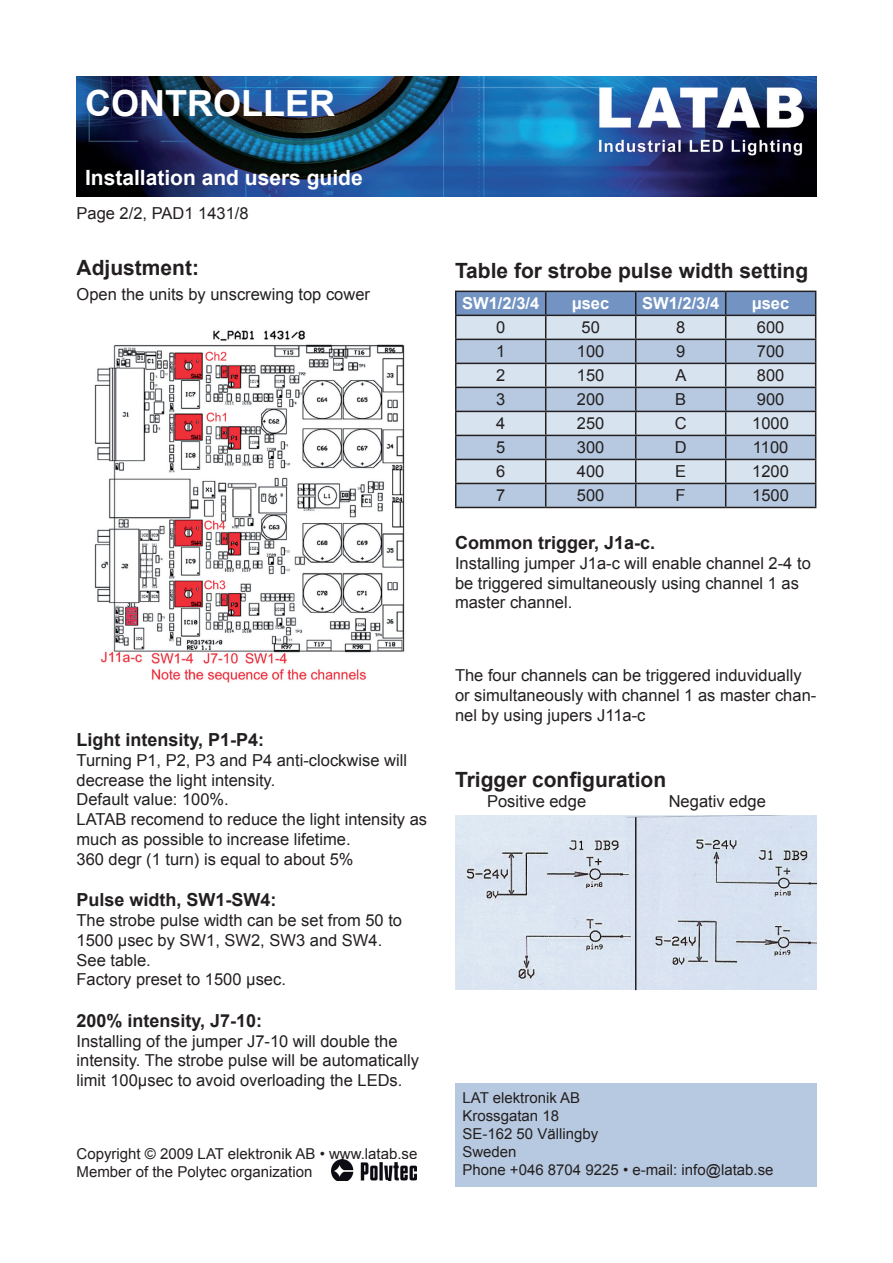
<style>
.page{position:relative;width:893px;height:1263px;background:#fff}
.page>*{position:absolute;margin:0;border:0;box-sizing:border-box;transform-origin:0 0}
.t1{font:700 36px "Arial";color:#fff}
.t2{font:700 21px "Arial";color:#231f20}
.t3{font:700 21px "Arial";color:#fff}
.t4{font:700 18px "Arial";color:#231f20}
.t5{font:16.5px/19.8px "Arial";color:#231f20}
.t6{font:700 16.5px "Arial";color:#fff}
.t7{font:15px/18px "Arial";color:#231f20}
</style>
<div class="page">
<img style="left:331px;top:1159px;width:85px;height:21px">
<div style="left:455px;top:1083px;width:361px;height:103px;background:#b7c9e0"></div>
<svg style="left:455px;top:291px;width:361px;height:216px;background:#acbbcd"></svg>
<hr style="left:455px;top:507px;width:91px;height:1px;background:#231f20">
<hr style="left:546px;top:507px;width:90px;height:1px;background:#231f20">
<hr style="left:636px;top:507px;width:90px;height:1px;background:#231f20">
<hr style="left:726px;top:507px;width:90px;height:1px;background:#231f20">
<img style="left:77px;top:77px;width:739px;height:120px">
<img style="left:94px;top:330px;width:311px;height:353px">
<img style="left:455px;top:815px;width:361px;height:174px">
<hr style="left:635px;top:817px;width:1px;height:173px;background:#231f20">
<h1 class="t1" style="left:85px;top:79px;width:251px">CONTROLLER</h1>
<p class="t3" style="left:85px;top:164px;width:279px">Installation and users guide</p>
<p class="t5" style="left:77px;top:203px;width:174px">Page 2/2, PAD1 1431/8</p>
<p class="t2" style="left:77px;top:253px;width:124px">Adjustment:</p>
<p class="t2" style="left:455px;top:256px;width:355px">Table for strobe pulse width setting</p>
<p class="t5" style="left:77px;top:284px;width:295px">Open the units by unscrewing top cower</p>
<p class="t6" style="left:462px;top:293px;width:79px">SW1/2/3/4</p>
<p class="t6" style="left:572px;top:293px;width:39px">µsec</p>
<p class="t6" style="left:642px;top:293px;width:79px">SW1/2/3/4</p>
<p class="t6" style="left:752px;top:293px;width:39px">µsec</p>
<p class="t5" style="left:496px;top:318px;width:11px">0</p>
<p class="t5" style="left:581px;top:318px;width:20px">50</p>
<p class="t5" style="left:676px;top:318px;width:11px">8</p>
<p class="t5" style="left:757px;top:318px;width:29px">600</p>
<p class="t5" style="left:496px;top:342px;width:11px">1</p>
<p class="t5" style="left:577px;top:342px;width:29px">100</p>
<p class="t5" style="left:676px;top:342px;width:11px">9</p>
<p class="t5" style="left:757px;top:342px;width:29px">700</p>
<p class="t5" style="left:496px;top:366px;width:11px">2</p>
<p class="t5" style="left:577px;top:366px;width:29px">150</p>
<p class="t5" style="left:676px;top:366px;width:13px">A</p>
<p class="t5" style="left:757px;top:366px;width:29px">800</p>
<p class="t5" style="left:496px;top:390px;width:11px">3</p>
<p class="t5" style="left:577px;top:390px;width:29px">200</p>
<p class="t5" style="left:675px;top:390px;width:13px">B</p>
<p class="t5" style="left:757px;top:390px;width:29px">900</p>
<p class="t5" style="left:496px;top:414px;width:11px">4</p>
<p class="t5" style="left:577px;top:414px;width:29px">250</p>
<p class="t5" style="left:675px;top:414px;width:13px">C</p>
<p class="t5" style="left:752px;top:414px;width:38px">1000</p>
<p class="t5" style="left:496px;top:438px;width:11px">5</p>
<p class="t5" style="left:577px;top:438px;width:29px">300</p>
<p class="t5" style="left:675px;top:438px;width:13px">D</p>
<p class="t5" style="left:753px;top:438px;width:37px">1100</p>
<p class="t5" style="left:496px;top:462px;width:11px">6</p>
<p class="t5" style="left:577px;top:462px;width:29px">400</p>
<p class="t5" style="left:675px;top:462px;width:13px">E</p>
<p class="t5" style="left:752px;top:462px;width:38px">1200</p>
<p class="t5" style="left:496px;top:486px;width:11px">7</p>
<p class="t5" style="left:577px;top:486px;width:29px">500</p>
<p class="t5" style="left:676px;top:486px;width:12px">F</p>
<p class="t5" style="left:752px;top:486px;width:38px">1500</p>
<p class="t4" style="left:455px;top:531px;width:202px">Common trigger, J1a-c.</p>
<p class="t5" style="left:455px;top:553px;width:357px">Installing jumper J1a-c will enable channel 2-4 to be triggered simultaneously using channel 1 as master channel.</p>
<p class="t4" style="left:77px;top:728px;width:189px">Light intensity, P1-P4:</p>
<p class="t5" style="left:77px;top:750px;width:352px">Turning P1, P2, P3 and P4 anti-clockwise will decrease the light intensity.<br>Default value: 100%.<br>LATAB recomend to reduce the light intensity as much as possible to increase lifetime.<br>360 degr (1 turn) is equal to about 5%</p>
<p class="t4" style="left:77px;top:888px;width:202px">Pulse width, SW1-SW4:</p>
<p class="t5" style="left:77px;top:910px;width:327px">The strobe pulse width can be set from 50 to<br>1500 µsec by SW1, SW2, SW3 and SW4.<br>See table.<br>Factory preset to 1500 µsec.</p>
<p class="t4" style="left:77px;top:1008px;width:187px">200% intensity, J7-10:</p>
<p class="t5" style="left:77px;top:1031px;width:344px">Installing of the jumper J7-10 will double the intensity. The strobe pulse will be automatically limit 100µsec to avoid overloading the LEDs.</p>
<p class="t7" style="left:77px;top:1145px;width:342px">Copyright © 2009 LAT elektronik AB • www.latab.se<br>Member of the Polytec organization</p>
<p class="t5" style="left:455px;top:665px;width:363px">The four channels can be triggered induvidually or simultaneously with channel 1 as master chan&shy;nel by using jupers J11a-c</p>
<p class="t2" style="left:455px;top:766px;width:213px">Trigger configuration</p>
<p class="t5" style="left:487px;top:791px;width:101px">Positive edge</p>
<p class="t5" style="left:669px;top:791px;width:99px">Negativ edge</p>
<p class="t7" style="left:462px;top:1089px;width:313px">LAT elektronik AB<br>Krossgatan 18<br>SE-162 50 Vällingby<br>Sweden<br>Phone +046 8704 9225 • e-mail: info@latab.se</p>
</div>
